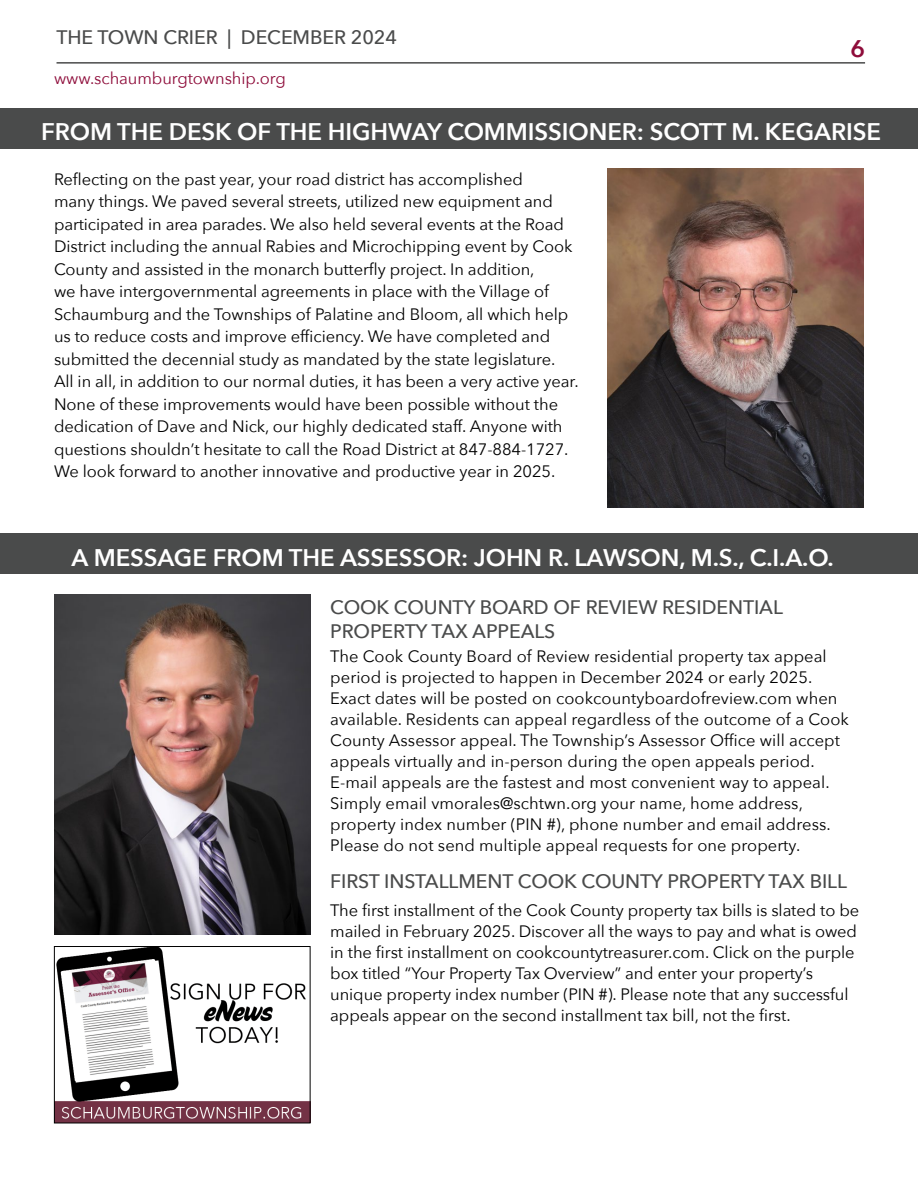
<style>
.page{position:relative;width:918px;height:1188px;background:#fff}
.page>*{position:absolute;margin:0;border:0;box-sizing:border-box;transform-origin:0 0}
.t1{font:600 24px "Avenir Next";letter-spacing:-.005em;color:#fff}
.t2{font:600 24px "Avenir Next";color:#8e0c3a}
.t3{font:500 19.5px/24px "Avenir Next";letter-spacing:-.005em;color:#4a4b4b}
.t4{font:16.5px/21px "Avenir Next";letter-spacing:-.005em;color:#000}
.t5{font:16.5px "Avenir Next";letter-spacing:-.005em;color:#8e0c3a}
</style>
<div class="page">
<hr style="left:57px;top:62px;width:808px;height:2px;background:#4a4b4b">
<div style="left:0;top:108px;width:918px;height:40px;background:#4a4b4b"></div>
<div style="left:0;top:534px;width:918px;height:40px;background:#4a4b4b"></div>
<img style="left:608px;top:168px;width:256px;height:339px">
<img style="left:54px;top:595px;width:257px;height:339px">
<img style="left:56px;top:948px;width:252px;height:173px">
<div style="left:54px;top:946px;width:256px;height:177px;border:1px solid #000"></div>
<p class="t3" style="left:57px;top:25px;width:342px">THE TOWN CRIER | DECEMBER 2024</p>
<h1 class="t2" style="left:850px;top:28px;width:16px">6</h1>
<p class="t5" style="left:54px;top:64px;width:233px">www.schaumburgtownship.org</p>
<h1 class="t1" style="left:41px;top:111px;width:841px">FROM THE DESK OF THE HIGHWAY COMMISSIONER: SCOTT M. KEGARISE</h1>
<p class="t4" style="left:54px;top:167px;width:526px;line-height:22.5px">Reflecting on the past year, your road district has accomplished<br>many things. We paved several streets, utilized new equipment and participated in area parades. We also held several events at the Road District including the annual Rabies and Microchipping event by Cook County and assisted in the monarch butterfly project. In addition,<br>we have intergovernmental agreements in place with the Village of Schaumburg and the Townships of Palatine and Bloom, all which help us to reduce costs and improve efficiency. We have completed and submitted the decennial study as mandated by the state legislature.<br>All in all, in addition to our normal duties, it has been a very active year.<br>None of these improvements would have been possible without the dedication of Dave and Nick, our highly dedicated staff. Anyone with questions shouldn’t hesitate to call the Road District at 847-884-1727.<br>We look forward to another innovative and productive year in 2025.</p>
<h1 class="t1" style="left:72px;top:537px;width:764px">A MESSAGE FROM THE ASSESSOR: JOHN R. LAWSON, M.S., C.I.A.O.</h1>
<p class="t3" style="left:330px;top:595px;width:454px">COOK COUNTY BOARD OF REVIEW RESIDENTIAL<br>PROPERTY TAX APPEALS</p>
<p class="t4" style="left:330px;top:645px;width:520px">The Cook County Board of Review residential property tax appeal period is projected to happen in December 2024 or early 2025.<br>Exact dates will be posted on cookcountyboardofreview.com when available. Residents can appeal regardless of the outcome of a Cook County Assessor appeal. The Township’s Assessor Office will accept appeals virtually and in-person during the open appeals period.<br>E-mail appeals are the fastest and most convenient way to appeal.<br>Simply email vmorales@schtwn.org your name, home address, property index number (PIN #), phone number and email address.<br>Please do not send multiple appeal requests for one property.</p>
<p class="t3" style="left:330px;top:869px;width:518px">FIRST INSTALLMENT COOK COUNTY PROPERTY TAX BILL</p>
<p class="t4" style="left:330px;top:899px;width:531px">The first installment of the Cook County property tax bills is slated to be mailed in February 2025. Discover all the ways to pay and what is owed in the first installment on cookcountytreasurer.com. Click on the purple box titled “Your Property Tax Overview” and enter your property’s unique property index number (PIN #). Please note that any successful appeals appear on the second installment tax bill, not the first.</p>
</div>
